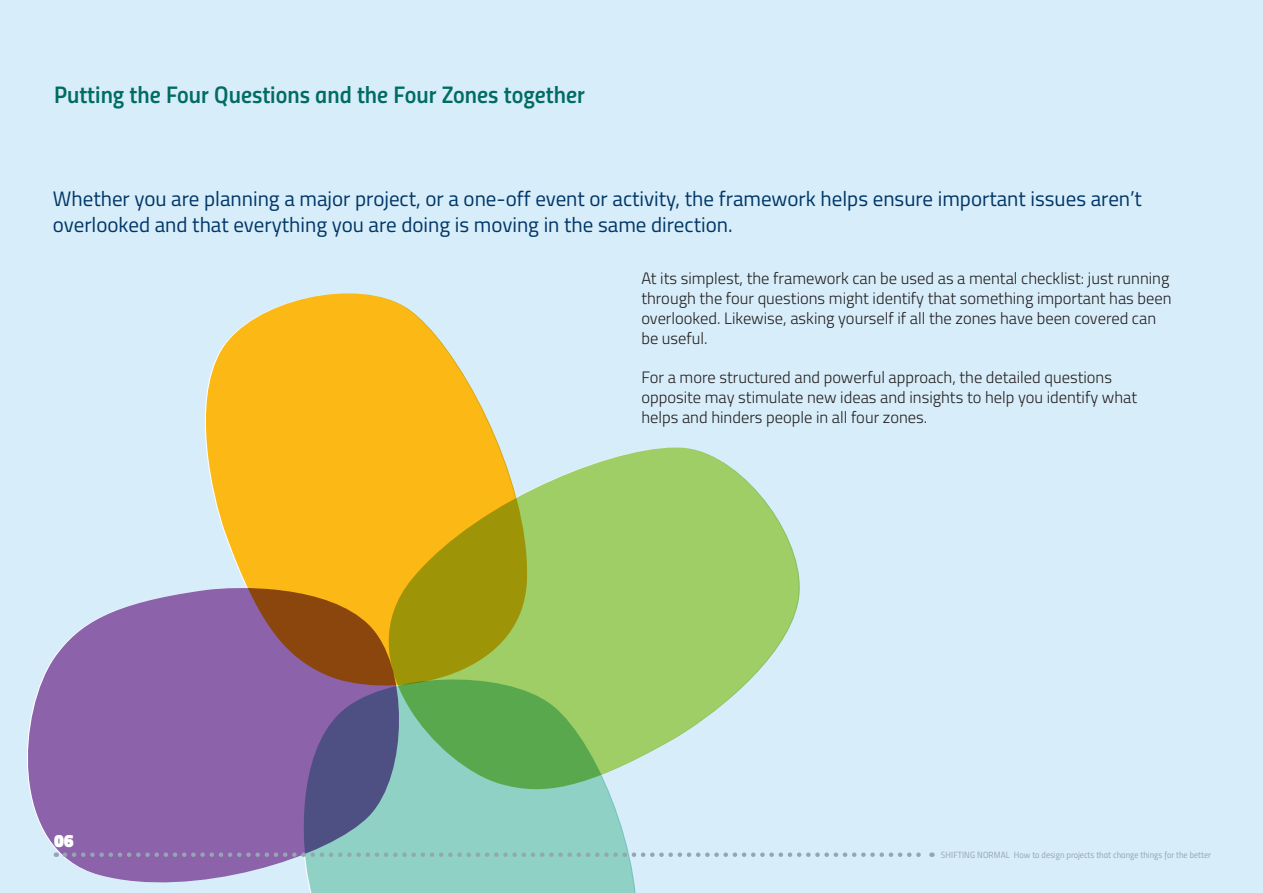
<style>
.page{position:relative;width:1263px;height:893px;background:#d7edf9}
.page>*{position:absolute;margin:0;border:0;box-sizing:border-box;transform-origin:0 0}
.t1{font:24px "Titillium Semibold Upright";color:#006c64}
.t2{font:21px/25.5px "Titillium";color:#003667}
.t3{font:900 18px "Titillium";color:#fff}
.t4{font:300 16.5px/19.8px "Titillium";color:#231f20}
.t5{font:9px "Titillium Regular Upright";color:#93a7b2}
</style>
<div class="page">
<svg style="left:205px;top:293px;width:292px;height:292px;fill:#fcb814"></svg>
<div style="left:407px;top:795px;width:229px;height:98px;background:#8fd1c5"></div>
<svg style="left:27px;top:585px;width:380px;height:308px;background:#947aab"></svg>
<svg style="left:345px;top:441px;width:455px;height:354px"></svg>
<svg style="left:65px;top:852px;width:867px;height:5px"></svg>
<h1 class="t1" style="left:54px;top:76px;width:532px">Putting the Four Questions and the Four Zones together</h1>
<p class="t2" style="left:53px;top:185px;width:1090px">Whether you are planning a major project, or a one-off event or activity, the framework helps ensure important issues aren’t overlooked and that everything you are doing is moving in the same direction.</p>
<p class="t4" style="left:641px;top:268px;width:532px">At its simplest, the framework can be used as a mental checklist: just running through the four questions might identify that something important has been overlooked. Likewise, asking yourself if all the zones have been covered can be useful.</p>
<p class="t4" style="left:641px;top:367px;width:497px">For a more structured and powerful approach, the detailed questions opposite may stimulate new ideas and insights to help you identify what helps and hinders people in all four zones.</p>
<p class="t3" style="left:54px;top:828px;width:21px">06</p>
<p class="t5" style="left:941px;top:848px;width:272px">SHIFTING NORMAL How to design projects that change things for the better</p>
</div>
